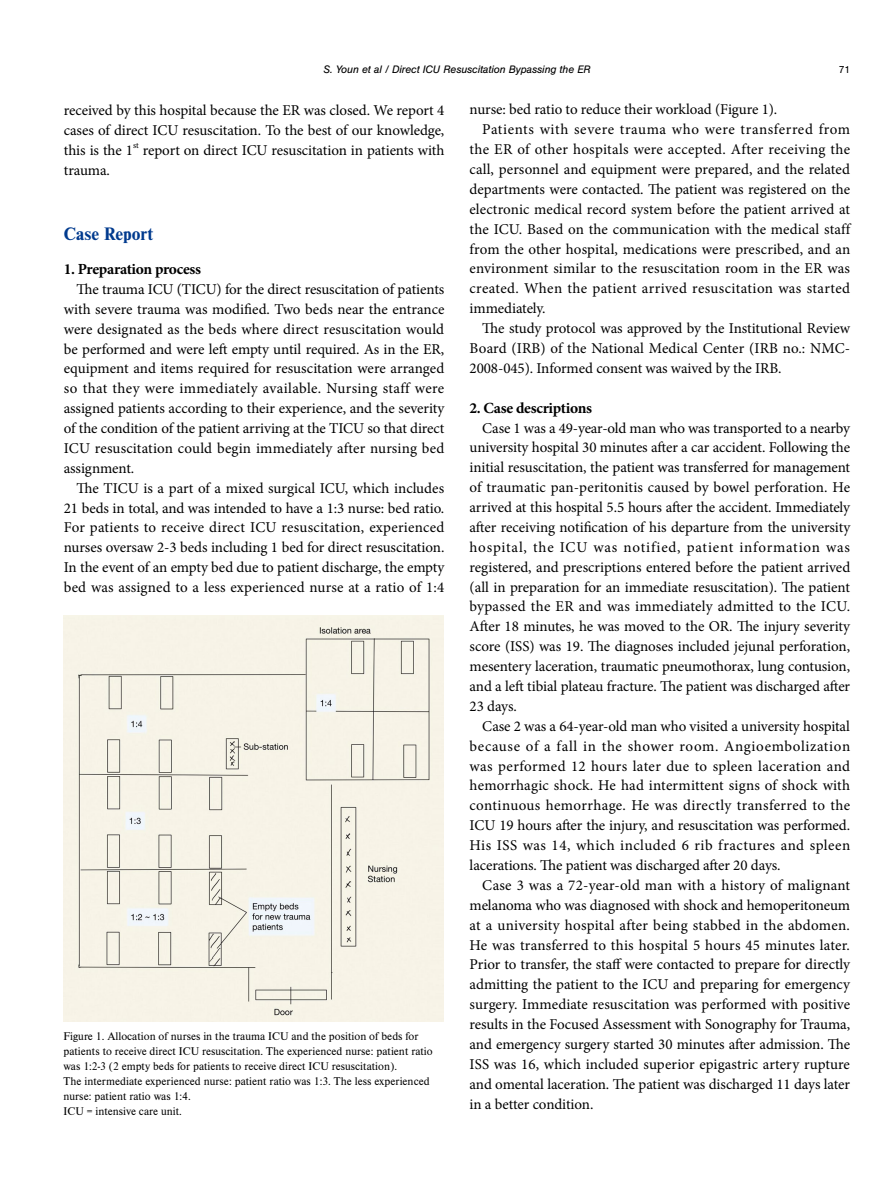
<style>
.page{position:relative;width:893px;height:1191px;background:#fff}
.page>*{position:absolute;margin:0;border:0;box-sizing:border-box;transform-origin:0 0}
.t1{font:700 18.75px "Nimbus Rom D";color:#003a8e}
.t2{font:700 15.45px "Minion Pro";letter-spacing:-.02em;color:#000}
.t3{font:15px/19.8px "Minion Pro";color:#000;text-align:justify}
.t4{font:15px "Minion Pro";letter-spacing:.025em;color:#000}
.t5{font:15px "Minion Pro";letter-spacing:.02em;color:#000}
.t6{font:15px "Minion Pro";letter-spacing:.04em;color:#000}
.t7{font:11.7px/15px "Nimbus Rom D";color:#000}
.t8{font:italic 11.25px "Nimbus San";letter-spacing:-.01em;color:#000}
.t9{font:10.5px "Nimbus San";color:#000}
.t10{font:8.7px "Minion Pro";color:#000}
</style>
<div class="page">
<div style="left:63px;top:615px;width:380px;height:406px;background:#f7f3e7"></div>
<p class="t8" style="left:323px;top:63px;width:269px">S. Youn et al / Direct ICU Resuscitation Bypassing the ER</p>
<p class="t9" style="left:839px;top:63px;width:13px">71</p>
<p class="t3" style="left:64px;top:100px;width:382px">received by this hospital because the ER was closed. We report 4 cases of direct ICU resuscitation. To the best of our knowledge, this is the 1</p>
<p class="t3" style="left:470px;top:100px;width:309px">nurse: bed ratio to reduce their workload (Figure 1).</p>
<p class="t6" style="left:482px;top:119px;width:369px">Patients with severe trauma who were transferred from</p>
<p class="t5" style="left:470px;top:139px;width:382px">the ER of other hospitals were accepted. After receiving the</p>
<p class="t3" style="left:470px;top:159px;width:382px">call, personnel and equipment were prepared, and the related</p>
<p class="t3" style="left:470px;top:179px;width:382px">departments were contacted. The patient was registered on the</p>
<p class="t3" style="left:470px;top:199px;width:382px">electronic medical record system before the patient arrived at</p>
<p class="t3" style="left:470px;top:219px;width:382px">the ICU. Based on the communication with the medical staff</p>
<p class="t3" style="left:470px;top:239px;width:382px">from the other hospital, medications were prescribed, and an</p>
<p class="t3" style="left:470px;top:259px;width:382px">environment similar to the resuscitation room in the ER was</p>
<p class="t4" style="left:470px;top:278px;width:382px">created. When the patient arrived resuscitation was started</p>
<p class="t3" style="left:470px;top:299px;width:78px">immediately.</p>
<p class="t3" style="left:482px;top:318px;width:369px">The study protocol was approved by the Institutional Review</p>
<p class="t3" style="left:470px;top:338px;width:382px">Board (IRB) of the National Medical Center (IRB no.: NMC-</p>
<p class="t3" style="left:470px;top:358px;width:313px">2008-045). Informed consent was waived by the IRB.</p>
<p class="t2" style="left:470px;top:397px;width:124px">2. Case descriptions</p>
<p class="t3" style="left:470px;top:418px;width:382px;text-indent:13px">Case 1 was a 49-year-old man who was transported to a nearby university hospital 30 minutes after a car accident. Following the initial resuscitation, the patient was transferred for management of traumatic pan-peritonitis caused by bowel perforation. He arrived at this hospital 5.5 hours after the accident. Immediately after receiving notification of his departure from the university hospital, the ICU was notified, patient information was registered, and prescriptions entered before the patient arrived (all in preparation for an immediate resuscitation). The patient bypassed the ER and was immediately admitted to the ICU.<br>After 18 minutes, he was moved to the OR. The injury severity score (ISS) was 19. The diagnoses included jejunal perforation, mesentery laceration, traumatic pneumothorax, lung contusion, and a left tibial plateau fracture. The patient was discharged after 23 days.</p>
<p class="t3" style="left:470px;top:716px;width:382px;text-indent:13px">Case 2 was a 64-year-old man who visited a university hospital because of a fall in the shower room. Angioembolization was performed 12 hours later due to spleen laceration and hemorrhagic shock. He had intermittent signs of shock with continuous hemorrhage. He was directly transferred to the ICU 19 hours after the injury, and resuscitation was performed.<br>His ISS was 14, which included 6 rib fractures and spleen lacerations. The patient was discharged after 20 days.</p>
<p class="t3" style="left:470px;top:875px;width:382px;text-indent:13px">Case 3 was a 72-year-old man with a history of malignant melanoma who was diagnosed with shock and hemoperitoneum at a university hospital after being stabbed in the abdomen.<br>He was transferred to this hospital 5 hours 45 minutes later.<br>Prior to transfer, the staff were contacted to prepare for directly admitting the patient to the ICU and preparing for emergency surgery. Immediate resuscitation was performed with positive results in the Focused Assessment with Sonography for Trauma, and emergency surgery started 30 minutes after admission. The ISS was 16, which included superior epigastric artery rupture and omental laceration. The patient was discharged 11 days later in a better condition.</p>
<p class="t10" style="left:133px;top:139px;width:7px">st</p>
<p class="t3" style="left:143px;top:140px;width:303px">report on direct ICU resuscitation in patients with</p>
<p class="t3" style="left:64px;top:160px;width:48px">trauma.</p>
<p class="t1" style="left:64px;top:221px;width:91px">Case Report</p>
<p class="t2" style="left:64px;top:258px;width:139px">1. Preparation process</p>
<p class="t3" style="left:64px;top:279px;width:382px;text-indent:13px">The trauma ICU (TICU) for the direct resuscitation of patients with severe trauma was modified. Two beds near the entrance were designated as the beds where direct resuscitation would be performed and were left empty until required. As in the ER, equipment and items required for resuscitation were arranged so that they were immediately available. Nursing staff were assigned patients according to their experience, and the severity of the condition of the patient arriving at the TICU so that direct ICU resuscitation could begin immediately after nursing bed assignment.</p>
<p class="t3" style="left:64px;top:478px;width:382px;text-indent:13px">The TICU is a part of a mixed surgical ICU, which includes 21 beds in total, and was intended to have a 1:3 nurse: bed ratio.<br>For patients to receive direct ICU resuscitation, experienced nurses oversaw 2-3 beds including 1 bed for direct resuscitation.<br>In the event of an empty bed due to patient discharge, the empty bed was assigned to a less experienced nurse at a ratio of 1:4</p>
<p class="t7" style="left:63px;top:1027px;width:371px">Figure 1. Allocation of nurses in the trauma ICU and the position of beds for patients to receive direct ICU resuscitation. The experienced nurse: patient ratio was 1:2-3 (2 empty beds for patients to receive direct ICU resuscitation).<br>The intermediate experienced nurse: patient ratio was 1:3. The less experienced nurse: patient ratio was 1:4.<br>ICU = intensive care unit.</p>
</div>
